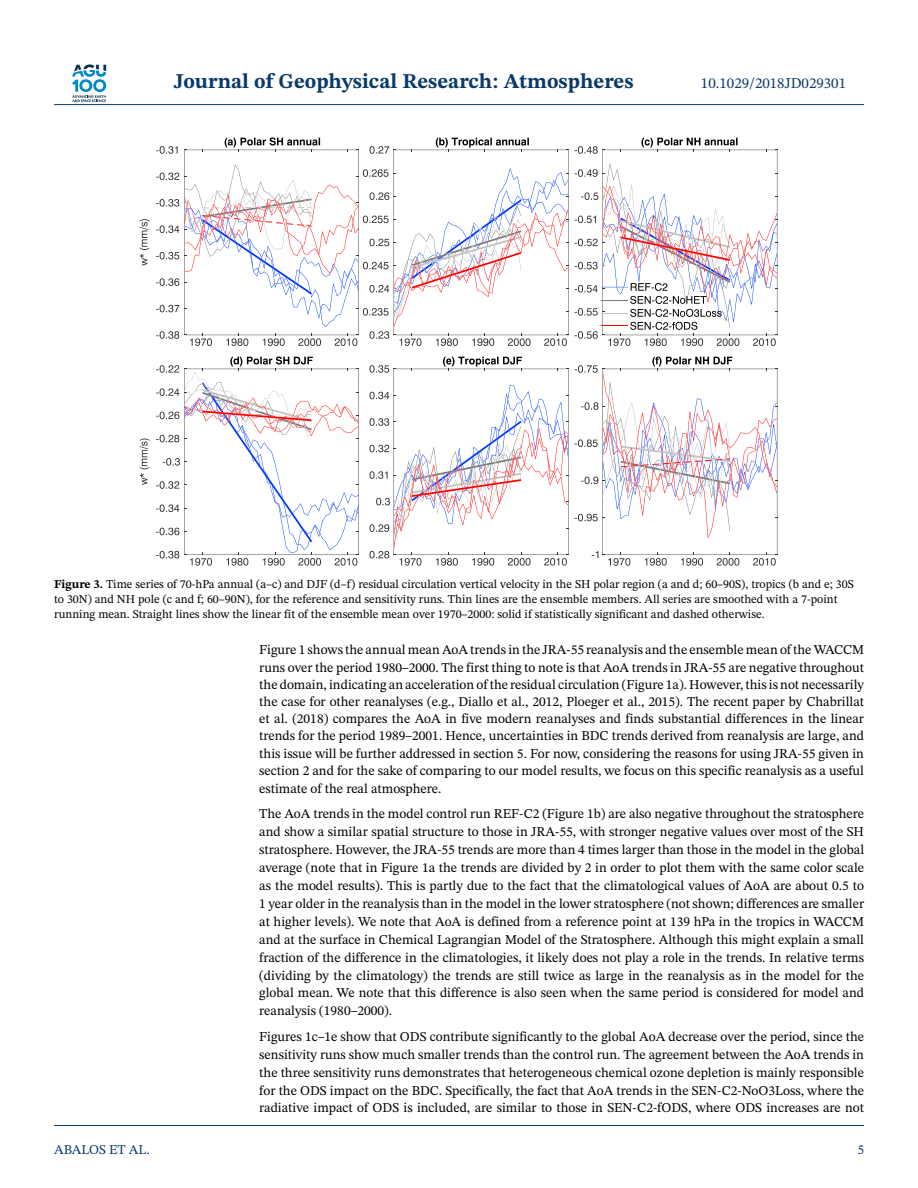
<style>
.page{position:relative;width:918px;height:1188px;background:#fff}
.page>*{position:absolute;margin:0;border:0;box-sizing:border-box;transform-origin:0 0}
.t1{font:700 21px "STIX Two Text";color:#0a3a69}
.t2{font:15px "STIX Two Text";color:#0a3a69}
.t3{font:13.5px/18px "STIX Two Text";color:#000;text-align:justify}
.t4{font:13.5px "STIX Two Text";color:#0a3a69}
.t5{font:12px/15px "STIX Two Text";color:#000}
.s1{font-weight:700}
</style>
<div class="page">
<svg style="left:72px;top:64px;width:34px;height:38px"></svg>
<hr style="left:54px;top:104px;width:810px;height:1px;background:#0a3a69">
<svg style="left:140px;top:438px;width:10px;height:47px"></svg>
<svg style="left:156px;top:356px;width:203px;height:210px"></svg>
<svg style="left:370px;top:357px;width:199px;height:209px"></svg>
<svg style="left:575px;top:357px;width:203px;height:209px"></svg>
<svg style="left:140px;top:219px;width:10px;height:47px"></svg>
<svg style="left:156px;top:137px;width:413px;height:209px"></svg>
<svg style="left:575px;top:138px;width:203px;height:208px"></svg>
<hr style="left:54px;top:1125px;width:810px;height:1px;background:#0a3a69">
<h1 class="t1" style="left:174px;top:73px;width:461px">Journal of Geophysical Research: Atmospheres</h1>
<p class="t2" style="left:701px;top:77px;width:147px">10.1029/2018JD029301</p>
<p class="t5" style="left:54px;top:578px;width:801px"><span class="s1">Figure 3.</span> Time series of 70-hPa annual (a–c) and DJF (d–f) residual circulation vertical velocity in the SH polar region (a and d; 60–90S), tropics (b and e; 30S to 30N) and NH pole (c and f; 60–90N), for the reference and sensitivity runs. Thin lines are the ensemble members. All series are smoothed with a 7-point running mean. Straight lines show the linear fit of the ensemble mean over 1970–2000: solid if statistically significant and dashed otherwise.</p>
<p class="t3" style="left:259px;top:642px;width:606px;line-height:17.4px">Figure 1 shows the annual mean AoA trends in the JRA-55 reanalysis and the ensemble mean of the WACCM runs over the period 1980–2000. The first thing to note is that AoA trends in JRA-55 are negative throughout the domain, indicating an acceleration of the residual circulation (Figure 1a). However, this is not necessarily the case for other reanalyses (e.g., Diallo et al., 2012, Ploeger et al., 2015). The recent paper by Chabrillat et al. (2018) compares the AoA in five modern reanalyses and finds substantial differences in the linear trends for the period 1989–2001. Hence, uncertainties in BDC trends derived from reanalysis are large, and this issue will be further addressed in section 5. For now, considering the reasons for using JRA-55 given in section 2 and for the sake of comparing to our model results, we focus on this specific reanalysis as a useful estimate of the real atmosphere.</p>
<p class="t3" style="left:259px;top:806px;width:606px">The AoA trends in the model control run REF-C2 (Figure 1b) are also negative throughout the stratosphere and show a similar spatial structure to those in JRA-55, with stronger negative values over most of the SH stratosphere. However, the JRA-55 trends are more than 4 times larger than those in the model in the global average (note that in Figure 1a the trends are divided by 2 in order to plot them with the same color scale as the model results). This is partly due to the fact that the climatological values of AoA are about 0.5 to 1 year older in the reanalysis than in the model in the lower stratosphere (not shown; differences are smaller at higher levels). We note that AoA is defined from a reference point at 139 hPa in the tropics in WACCM and at the surface in Chemical Lagrangian Model of the Stratosphere. Although this might explain a small fraction of the difference in the climatologies, it likely does not play a role in the trends. In relative terms (dividing by the climatology) the trends are still twice as large in the reanalysis as in the model for the global mean. We note that this difference is also seen when the same period is considered for model and reanalysis (1980–2000).</p>
<p class="t3" style="left:259px;top:1029px;width:606px">Figures 1c–1e show that ODS contribute significantly to the global AoA decrease over the period, since the sensitivity runs show much smaller trends than the control run. The agreement between the AoA trends in the three sensitivity runs demonstrates that heterogeneous chemical ozone depletion is mainly responsible for the ODS impact on the BDC. Specifically, the fact that AoA trends in the SEN-C2-NoO3Loss, where the radiative impact of ODS is included, are similar to those in SEN-C2-fODS, where ODS increases are not</p>
<p class="t4" style="left:54px;top:1144px;width:97px">ABALOS ET AL.</p>
<p class="t4" style="left:857px;top:1144px;width:8px">5</p>
</div>
